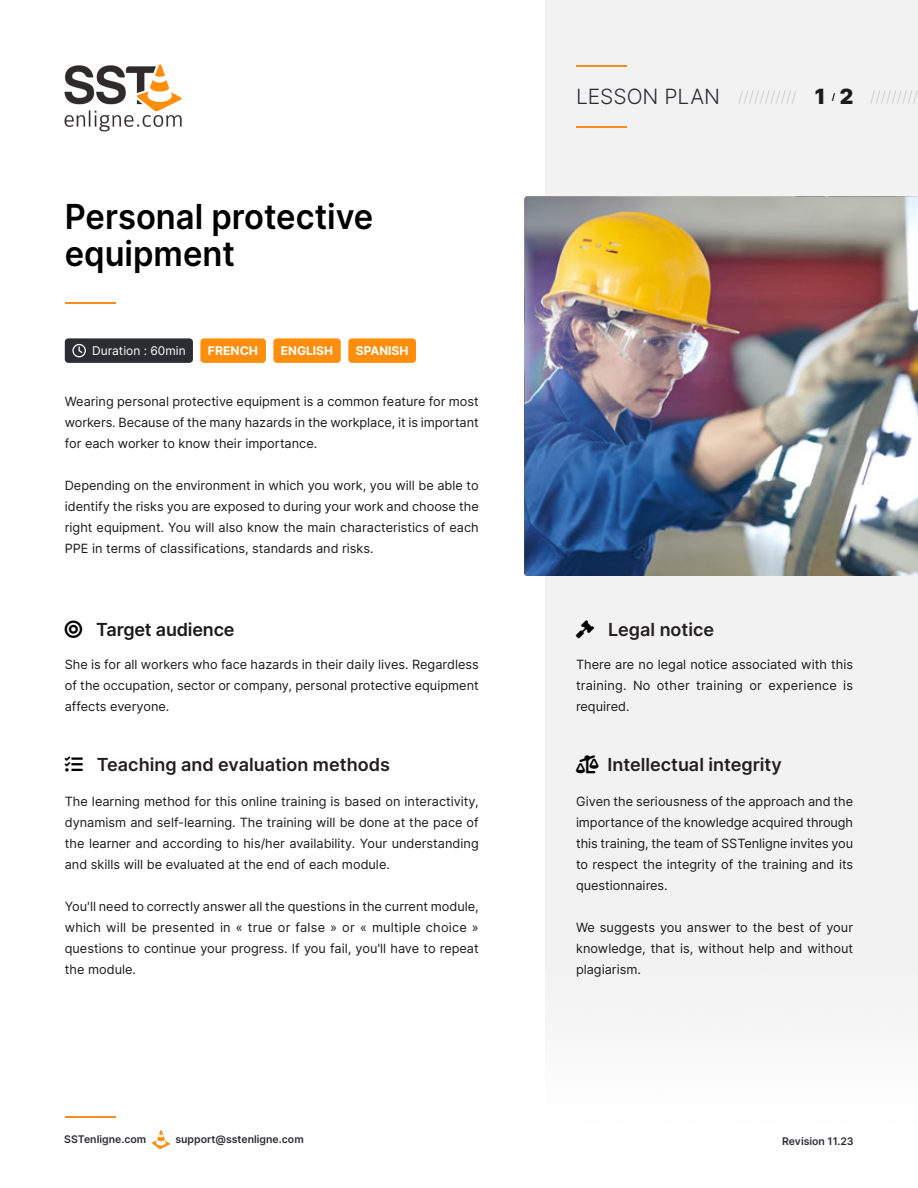
<style>
.page{position:relative;width:918px;height:1188px;background:#fff}
.page>*{position:absolute;margin:0;border:0;box-sizing:border-box;transform-origin:0 0}
.t1{font:600 34.5px/37.5px "Inter";color:#000;scale:.95 1}
.t2{font:300 21px "Inter";color:#2a2d32}
.t3{font:600 18px "Inter";color:#231f20}
.t4{font:600 18px "Inter";letter-spacing:-.01em;color:#1a1a1a}
.t5{font:300 15px "Inter";color:#ccc}
.t6{font:12.75px/21px "Inter";color:#1a1a1a;text-align:justify}
.t7{font:700 12px "Inter";color:#fff}
.t8{font:12px "Inter";color:#fff}
.t9{font:600 10.5px "Inter";color:#2a2d32}
.t10{font:700 9px "Inter";color:#1a1a1a}
.s1{font-weight:900;font-size:21px;color:#1a1a1a}
.s2{color:#000}
</style>
<div class="page">
<div style="left:545px;top:0;width:373px;height:1016px;background:#f2f2f2"></div>
<img style="left:64px;top:64px;width:118px;height:68px">
<hr style="left:576px;top:65px;width:50px;height:1px;background:#f78d1e">
<hr style="left:576px;top:126px;width:50px;height:1px;background:#f78d1e">
<img style="left:152px;top:1131px;width:18px;height:17px">
<div style="left:348px;top:338px;width:68px;height:25px;background:#ff8e0c;border-radius:4px"></div>
<div style="left:200px;top:338px;width:66px;height:25px;background:#ff8e0c;border-radius:4px"></div>
<div style="left:273px;top:338px;width:68px;height:25px;background:#ff8e0c;border-radius:4px"></div>
<div style="left:65px;top:338px;width:128px;height:25px;background:#2a2d32;border-radius:4px"></div>
<svg style="left:72px;top:344px;width:14px;height:13px"></svg>
<hr style="left:65px;top:1116px;width:50px;height:1px;background:#f78d1e">
<hr style="left:65px;top:302px;width:50px;height:2px;background:#f78d1e">
<img style="left:524px;top:196px;width:394px;height:380px">
<svg style="left:576px;top:620px;width:18px;height:18px"></svg>
<svg style="left:576px;top:756px;width:23px;height:18px"></svg>
<h2 class="t2" style="left:576px;top:84px;width:146px">LESSON PLAN</h2>
<p class="t5" style="left:738px;top:88px;width:89px">/////////// <span class="s1">1</span></p>
<p class="t10" style="left:832px;top:91px;width:5px">/</p>
<p class="t5" style="left:840px;top:88px;width:80px"><span class="s1">2</span> /////////</p>
<h1 class="t1" style="left:65px;top:197px;width:326px">Personal protective equipment</h1>
<p class="t8" style="left:92px;top:344px;width:95px">Duration : 60min</p>
<p class="t7" style="left:208px;top:343px;width:52px">FRENCH</p>
<p class="t7" style="left:281px;top:343px;width:54px">ENGLISH</p>
<p class="t7" style="left:356px;top:343px;width:54px">SPANISH</p>
<p class="t6" style="left:65px;top:391px;width:416px">Wearing personal protective equipment is a common feature for most workers. Because of the many hazards in the workplace, it is important for each worker to know their importance.</p>
<p class="t6" style="left:65px;top:475px;width:416px">Depending on the environment in which you work, you will be able to identify the risks you are exposed to during your work and choose the right equipment. You will also know the main characteristics of each PPE in terms of classifications, standards and risks.</p>
<h3 class="t4" style="left:65px;top:618px;width:171px"><span class="s2">◎</span> Target audience</h3>
<h3 class="t3" style="left:608px;top:618px;width:108px">Legal notice</h3>
<p class="t6" style="left:65px;top:654px;width:416px">She is for all workers who face hazards in their daily lives. Regardless of the occupation, sector or company, personal protective equipment affects everyone.</p>
<p class="t6" style="left:576px;top:654px;width:279px">There are no legal notice associated with this training. No other training or experience is required.</p>
<h3 class="t3" style="left:97px;top:754px;width:295px">Teaching and evaluation methods</h3>
<h3 class="t3" style="left:607px;top:754px;width:176px">Intellectual integrity</h3>
<p class="t6" style="left:65px;top:791px;width:415px">The learning method for this online training is based on interactivity, dynamism and self-learning. The training will be done at the pace of the learner and according to his/her availability. Your understanding and skills will be evaluated at the end of each module.</p>
<p class="t6" style="left:65px;top:896px;width:416px">You'll need to correctly answer all the questions in the current module, which will be presented in « true or false » or « multiple choice » questions to continue your progress. If you fail, you'll have to repeat the module.</p>
<p class="t6" style="left:576px;top:791px;width:279px">Given the seriousness of the approach and the importance of the knowledge acquired through this training, the team of SSTenligne invites you to respect the integrity of the training and its questionnaires.</p>
<p class="t6" style="left:576px;top:917px;width:279px">We suggests you answer to the best of your knowledge, that is, without help and without plagiarism.</p>
<p class="t9" style="left:64px;top:1132px;width:83px">SSTenligne.com</p>
<p class="t9" style="left:175px;top:1132px;width:130px">support@sstenligne.com</p>
<p class="t9" style="left:782px;top:1135px;width:73px">Revision 11.23</p>
</div>
